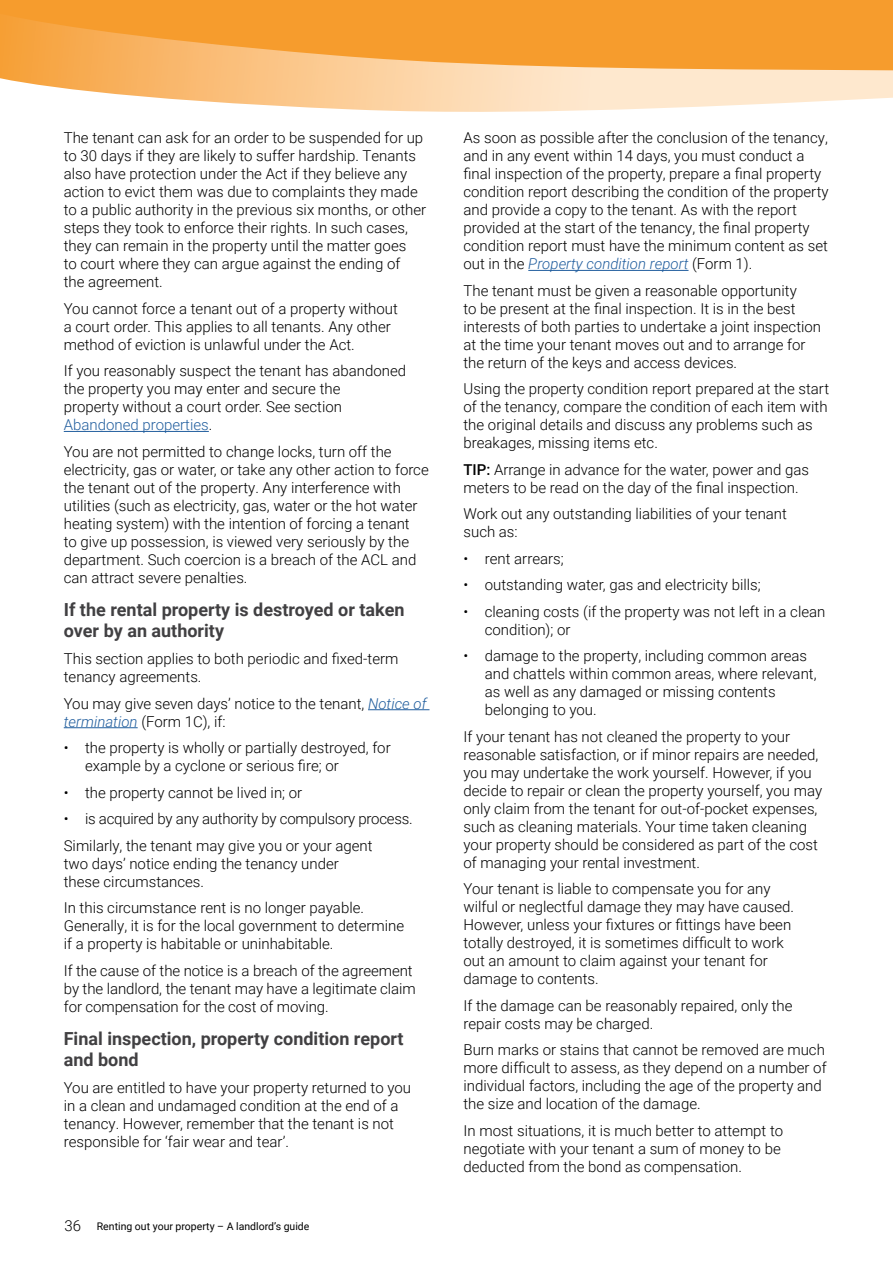
<style>
.page{position:relative;width:893px;height:1263px;background:#fff}
.page>*{position:absolute;margin:0;border:0;box-sizing:border-box;transform-origin:0 0}
.Heading_3{font:700 18px/21px "Roboto";color:#414042}
.Body_Copy{font:300 15px/18px "Roboto";color:#000}
.t1{font:10.5px "Roboto";color:#000}
.s1{color:#215e9e}
.s2{font-style:italic;color:#215e9e}
.s3{font-weight:300;font-size:15px}
.s4{font-weight:500}
</style>
<div class="page">
<svg style="left:0;top:0;width:893px;height:112px;background:#f8b869"></svg>
<hr style="left:64px;top:431px;width:145px;height:1px;background:#215e9e">
<hr style="left:368px;top:709px;width:61px;height:1px;background:#215e9e">
<hr style="left:64px;top:727px;width:74px;height:1px;background:#215e9e">
<hr style="left:528px;top:270px;width:160px;height:1px;background:#215e9e">
<p class="Body_Copy" style="left:64px;top:128px;width:364px">The tenant can ask for an order to be suspended for up to 30 days if they are likely to suffer hardship. Tenants also have protection under the Act if they believe any action to evict them was due to complaints they made to a public authority in the previous six months, or other steps they took to enforce their rights. In such cases, they can remain in the property until the matter goes<br>to court where they can argue against the ending of<br>the agreement.</p>
<p class="Body_Copy" style="left:64px;top:299px;width:336px">You cannot force a tenant out of a property without a court order. This applies to all tenants. Any other method of eviction is unlawful under the Act.</p>
<p class="Body_Copy" style="left:64px;top:361px;width:344px">If you reasonably suspect the tenant has abandoned the property you may enter and secure the<br>property without a court order. See section <span class="s1">Abandoned properties</span>.</p>
<p class="Body_Copy" style="left:64px;top:442px;width:366px">You are not permitted to change locks, turn off the electricity, gas or water, or take any other action to force the tenant out of the property. Any interference with utilities (such as electricity, gas, water or the hot water heating system) with the intention of forcing a tenant<br>to give up possession, is viewed very seriously by the department. Such coercion is a breach of the ACL and can attract severe penalties.</p>
<p class="Heading_3" style="left:64px;top:599px;width:342px">If the rental property is destroyed or taken over by an authority</p>
<p class="Body_Copy" style="left:64px;top:649px;width:336px">This section applies to both periodic and fixed-term tenancy agreements.</p>
<p class="Body_Copy" style="left:64px;top:694px;width:364px">You may give seven days’ notice to the tenant, <span class="s2">Notice of termination</span> (Form 1C), if:</p>
<p class="Body_Copy" style="left:85px;top:738px;width:307px;text-indent:-21px">• the property is wholly or partially destroyed, for example by a cyclone or serious fire; or</p>
<p class="Body_Copy" style="left:64px;top:783px;width:240px">• the property cannot be lived in; or</p>
<p class="Body_Copy" style="left:64px;top:809px;width:351px">• is acquired by any authority by compulsory process.</p>
<p class="Body_Copy" style="left:64px;top:836px;width:310px">Similarly, the tenant may give you or your agent two days’ notice ending the tenancy under these circumstances.</p>
<p class="Body_Copy" style="left:64px;top:898px;width:342px">In this circumstance rent is no longer payable.<br>Generally, it is for the local government to determine if a property is habitable or uninhabitable.</p>
<p class="Body_Copy" style="left:64px;top:961px;width:353px">If the cause of the notice is a breach of the agreement by the landlord, the tenant may have a legitimate claim for compensation for the cost of moving.</p>
<p class="Heading_3" style="left:64px;top:1028px;width:341px">Final inspection, property condition report and bond</p>
<p class="Body_Copy" style="left:64px;top:1078px;width:349px">You are entitled to have your property returned to you in a clean and undamaged condition at the end of a tenancy. However, remember that the tenant is not responsible for ‘fair wear and tear’.</p>
<p class="t1" style="left:65px;top:1219px;width:246px"><span class="s3">36</span> Renting out your property – A landlord’s guide</p>
<p class="Body_Copy" style="left:463px;top:128px;width:367px">As soon as possible after the conclusion of the tenancy, and in any event within 14 days, you must conduct a final inspection of the property, prepare a final property condition report describing the condition of the property and provide a copy to the tenant. As with the report provided at the start of the tenancy, the final property condition report must have the minimum content as set out in the <span class="s2">Property condition report</span> (Form 1).</p>
<p class="Body_Copy" style="left:463px;top:281px;width:359px">The tenant must be given a reasonable opportunity<br>to be present at the final inspection. It is in the best interests of both parties to undertake a joint inspection at the time your tenant moves out and to arrange for the return of the keys and access devices.</p>
<p class="Body_Copy" style="left:463px;top:379px;width:367px">Using the property condition report prepared at the start of the tenancy, compare the condition of each item with the original details and discuss any problems such as breakages, missing items etc.</p>
<p class="Body_Copy" style="left:463px;top:460px;width:347px"><span class="s4">TIP:</span> Arrange in advance for the water, power and gas meters to be read on the day of the final inspection.</p>
<p class="Body_Copy" style="left:463px;top:504px;width:325px">Work out any outstanding liabilities of your tenant such as:</p>
<p class="Body_Copy" style="left:463px;top:549px;width:102px">• rent arrears;</p>
<p class="Body_Copy" style="left:463px;top:575px;width:299px">• outstanding water, gas and electricity bills;</p>
<p class="Body_Copy" style="left:485px;top:602px;width:342px;text-indent:-21px">• cleaning costs (if the property was not left in a clean condition); or</p>
<p class="Body_Copy" style="left:485px;top:646px;width:333px;text-indent:-21px">• damage to the property, including common areas and chattels within common areas, where relevant, as well as any damaged or missing contents belonging to you.</p>
<p class="Body_Copy" style="left:463px;top:727px;width:360px">If your tenant has not cleaned the property to your reasonable satisfaction, or if minor repairs are needed, you may undertake the work yourself. However, if you decide to repair or clean the property yourself, you may only claim from the tenant for out-of-pocket expenses, such as cleaning materials. Your time taken cleaning your property should be considered as part of the cost of managing your rental investment.</p>
<p class="Body_Copy" style="left:463px;top:879px;width:332px">Your tenant is liable to compensate you for any wilful or neglectful damage they may have caused.<br>However, unless your fixtures or fittings have been totally destroyed, it is sometimes difficult to work out an amount to claim against your tenant for damage to contents.</p>
<p class="Body_Copy" style="left:463px;top:996px;width:331px">If the damage can be reasonably repaired, only the repair costs may be charged.</p>
<p class="Body_Copy" style="left:463px;top:1040px;width:365px">Burn marks or stains that cannot be removed are much more difficult to assess, as they depend on a number of individual factors, including the age of the property and the size and location of the damage.</p>
<p class="Body_Copy" style="left:463px;top:1121px;width:321px">In most situations, it is much better to attempt to negotiate with your tenant a sum of money to be deducted from the bond as compensation.</p>
</div>
